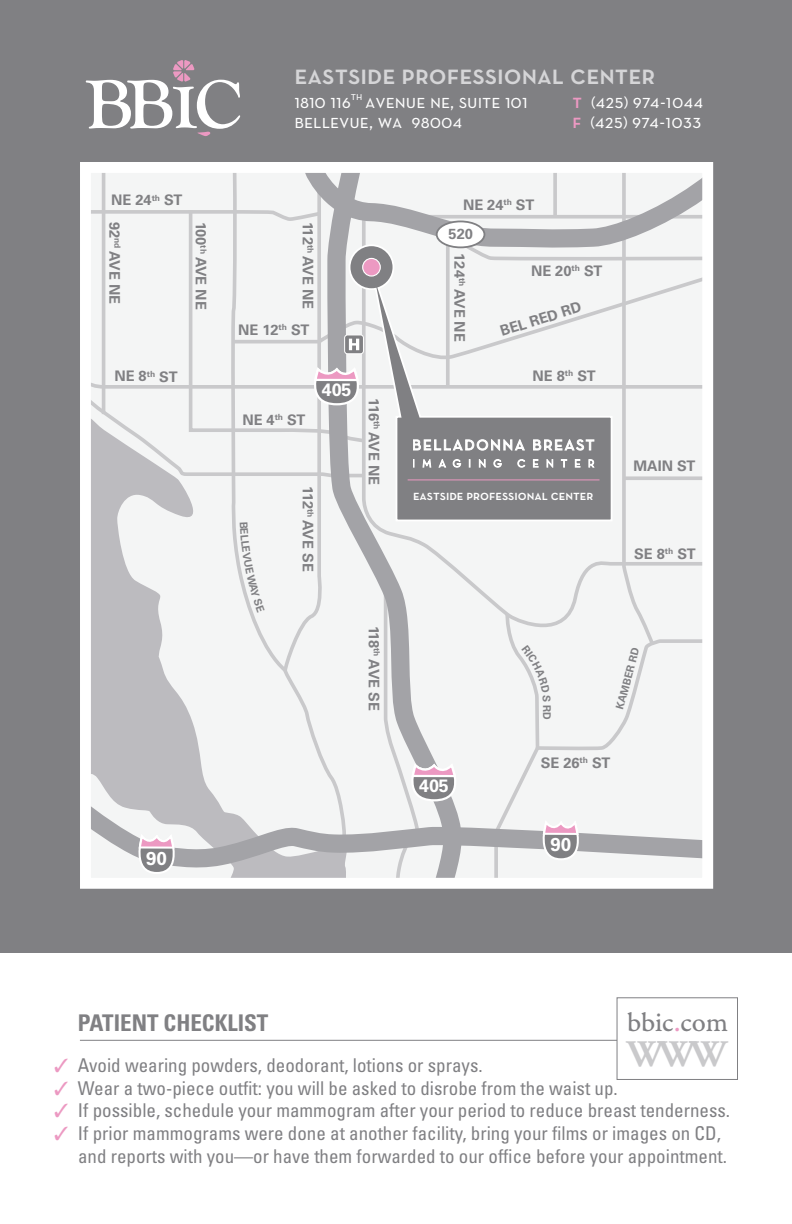
<style>
.page{position:relative;width:792px;height:1224px;background:#fff}
.page>*{position:absolute;margin:0;border:0;box-sizing:border-box;transform-origin:0 0}
.t1{font:700 37.4px "Adobe Garamond Pro";color:#c9c9cb}
.t2{font:28px "Neutra Text Demi SC";color:#d5d5d7}
.t3{font:28px "Garamond Premr Pro Capt";letter-spacing:-.01em;color:#808083}
.t4{font:700 condensed 23px "Univers";color:#808083}
.t5{font:20px "Neutra Text Book SC";color:#fff}
.t6{font:condensed 19px/22.8px "Univers";color:#808083}
.t7{font:700 18.6px "Univers";color:#fff}
.t8{font:700 17.8px "Univers";color:#fff}
.t9{font:700 14.6px "Univers";color:#808083}
.t10{font:14px "Neutra Text Demi SC";color:#fff}
.t11{font:700 10.6px "Univers";color:#808083}
.s1{font-family:"Neutra Text Demi SC";color:#ec99c2}
.s2{font-size:16px}
.s3{color:#ec99c2}
</style>
<div class="page">
<div style="left:0;top:0;width:792px;height:953px;background:#808083"></div>
<div style="left:80px;top:162px;width:633px;height:727px;border:11px solid #fff"></div>
<hr style="left:80px;top:1040px;width:658px;height:1px;background:#808083">
<div style="left:617px;top:997px;width:121px;height:83px;background:#fff;border:1px solid #808083"></div>
<svg style="left:86px;top:60px;width:154px;height:76px"></svg>
<svg style="left:85px;top:167px;width:623px;height:716px;background:#e2e2e3"></svg>
<p class="t2" style="left:294px;top:57px;width:362px">eastside professional center</p>
<p class="t5" style="left:294px;top:89px;width:235px">1810 116<sup>th</sup> avenue ne, suite 101</p>
<p class="t5" style="left:294px;top:109px;width:169px">bellevue, wa 98004</p>
<p class="t5" style="left:572px;top:89px;width:132px"><span class="s1">t</span> <span class="s2">(</span>425<span class="s2">)</span> 974-1044</p>
<p class="t5" style="left:572px;top:109px;width:130px"><span class="s1">f</span> <span class="s2">(</span>425<span class="s2">)</span> 974-1033</p>
<p class="t9" style="left:111px;top:192px;width:73px">NE 24<sup>th</sup> ST</p>
<p class="t9" style="left:463px;top:196px;width:73px">NE 24<sup>th</sup> ST</p>
<p class="t9" style="left:123px;top:222px;width:84px;rotate:90deg">92<sup>nd</sup> AVE NE</p>
<p class="t9" style="left:209px;top:222px;width:89px;rotate:90deg">100<sup>th</sup> AVE NE</p>
<p class="t9" style="left:114px;top:368px;width:65px">NE 8<sup>th</sup> ST</p>
<p class="t9" style="left:316px;top:222px;width:88px;rotate:90deg">112<sup>th</sup> AVE NE</p>
<p class="t9" style="left:238px;top:321px;width:73px">NE 12<sup>th</sup> ST</p>
<p class="t9" style="left:242px;top:411px;width:65px">NE 4<sup>th</sup> ST</p>
<p class="t8" style="left:322px;top:380px;width:31px">405</p>
<p class="t9" style="left:316px;top:486px;width:87px;rotate:90deg">112<sup>th</sup> AVE SE</p>
<p class="t9" style="left:383px;top:398px;width:88px;rotate:90deg">116<sup>th</sup> AVE NE</p>
<p class="t9" style="left:383px;top:626px;width:87px;rotate:90deg">118<sup>th</sup> AVE SE</p>
<p class="t7" style="left:146px;top:847px;width:22px">90</p>
<p class="t9" style="left:449px;top:226px;width:26px">520</p>
<p class="t9" style="left:468px;top:253px;width:90px;rotate:90deg">124<sup>th</sup> AVE NE</p>
<p class="t9" style="left:531px;top:262px;width:73px">NE 20<sup>th</sup> ST</p>
<p class="t9" style="left:498px;top:323px;width:86px;rotate:-17deg">BEL RED RD</p>
<p class="t9" style="left:533px;top:367px;width:65px">NE 8<sup>th</sup> ST</p>
<p class="t10" style="left:413px;top:486px;width:182px">eastside professional center</p>
<p class="t9" style="left:634px;top:458px;width:63px">MAIN ST</p>
<p class="t9" style="left:634px;top:545px;width:63px">SE 8<sup>th</sup> ST</p>
<p class="t8" style="left:419px;top:776px;width:31px">405</p>
<p class="t11" style="left:553px;top:695px;width:9px;rotate:90deg">S</p>
<p class="t11" style="left:617px;top:693px;width:50px;rotate:-75deg">MBER RD</p>
<p class="t9" style="left:541px;top:754px;width:71px">SE 26<sup>th</sup> ST</p>
<p class="t7" style="left:550px;top:834px;width:22px">90</p>
<p class="t3" style="left:627px;top:1006px;width:102px">bbic<span class="s3">.</span>com</p>
<p class="t1" style="left:627px;top:1033px;width:101px">WWW</p>
<p class="t4" style="left:78px;top:1009px;width:192px">PATIENT CHECKLIST</p>
<p class="t6" style="left:54px;top:1053px;width:430px"><span class="s3">✓</span> Avoid wearing powders, deodorant, lotions or sprays.</p>
<p class="t6" style="left:54px;top:1076px;width:565px"><span class="s3">✓</span> Wear a two-piece outfit: you will be asked to disrobe from the waist up.</p>
<p class="t6" style="left:54px;top:1099px;width:678px"><span class="s3">✓</span> If possible, schedule your mammogram after your period to reduce breast tenderness.</p>
<p class="t6" style="left:78px;top:1122px;width:651px;text-indent:-24px"><span class="s3">✓</span> If prior mammograms were done at another facility, bring your films or images on CD, and reports with you—or have them forwarded to our office before your appointment.</p>
</div>
